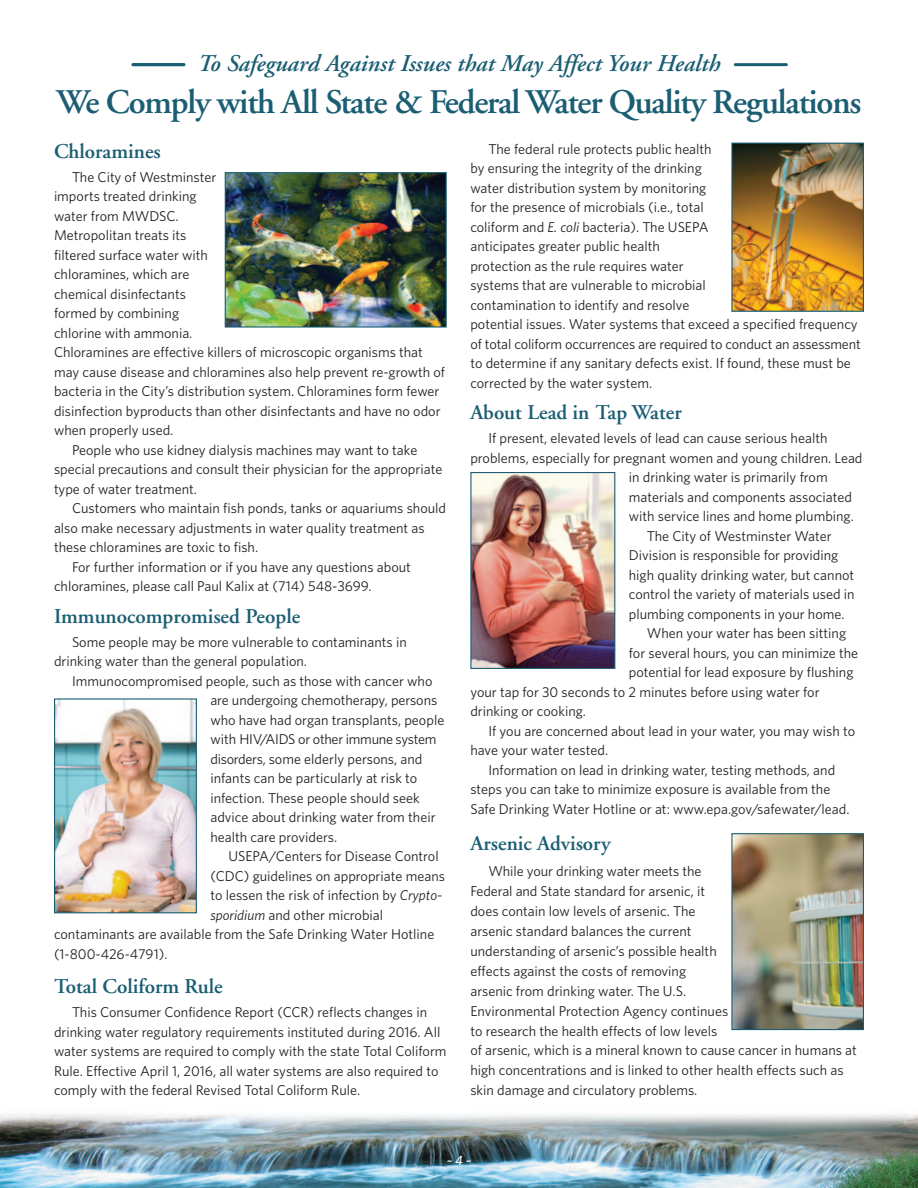
<style>
.page{position:relative;width:918px;height:1188px;background:#fff}
.page>*{position:absolute;margin:0;border:0;box-sizing:border-box;transform-origin:0 0}
.t1{font:600 34.5px "Adobe Garamond";letter-spacing:-.035em;color:#1b5e73}
.t2{font:italic 600 24px "Adobe Garamond";color:#1b5e73}
.t3{font:600 21px "Adobe Garamond";color:#1b5e73}
.t4{font:14.25px/19.5px "Whitney";color:#231f20}
.t5{font:italic 500 13.5px "Whitney";color:#fff}
.s1{font-style:italic}
</style>
<div class="page">
<img style="left:0;top:1030px;width:918px;height:158px">
<hr style="left:131px;top:63px;width:54px;height:3px;background:#1b5e73;border-radius:2px">
<hr style="left:734px;top:63px;width:54px;height:3px;background:#1b5e73">
<img style="left:733px;top:835px;width:129px;height:193px">
<div style="left:731px;top:833px;width:133px;height:197px;border:1px solid #1b5e73"></div>
<img style="left:733px;top:145px;width:129px;height:165px">
<div style="left:731px;top:143px;width:133px;height:169px;border:1px solid #1b5e73"></div>
<img style="left:227px;top:174px;width:218px;height:152px">
<div style="left:225px;top:172px;width:222px;height:156px;border:1px solid #1b5e73"></div>
<img style="left:56px;top:700px;width:139px;height:211px">
<div style="left:54px;top:698px;width:143px;height:215px;border:1px solid #1b5e73"></div>
<img style="left:472px;top:474px;width:141px;height:193px">
<div style="left:470px;top:472px;width:145px;height:197px;border:1px solid #1b5e73"></div>
<p class="t2" style="left:198px;top:54px;width:524px">To Safeguard Against Issues that May Affect Your Health</p>
<p class="t1" style="left:56px;top:88px;width:807px">We Comply with All State &amp; Federal Water Quality Regulations</p>
<p class="t3" style="left:54px;top:143px;width:108px">Chloramines</p>
<p class="t4" style="left:54px;top:168px;width:393px;text-indent:18px">The City of Westminster<br>imports treated drink ing<br>water from MWDSC.<br>Metropolitan treats its<br>filtered surface water with<br>chloramines, which are<br>chemical disinfect ants<br>formed by combining<br>chlorine with ammonia.<br>Chlora mines are effective killers of microscopic organisms that may cause disease and chloramines also help prevent re-growth of bacteria in the City’s distribution system. Chlora mines form fewer disin fec tion byproducts than other disinfectants and have no odor when properly used.</p>
<p class="t4" style="left:54px;top:441px;width:390px;text-indent:18px">People who use kidney dialysis machines may want to take special precautions and consult their physician for the appropriate type of water treat ment.</p>
<p class="t4" style="left:54px;top:500px;width:394px;text-indent:18px">Customers who maintain fish ponds, tanks or aquariums should also make necessary adjustments in water quality treatment as these chloramines are toxic to fish.</p>
<p class="t4" style="left:54px;top:558px;width:358px;text-indent:18px">For further information or if you have any questions about chloramines, please call Paul Kalix at (714) 548-3699.</p>
<p class="t3" style="left:54px;top:608px;width:248px">Immunocompromised People</p>
<p class="t4" style="left:54px;top:633px;width:354px;text-indent:18px">Some people may be more vulnerable to contami nants in drinking water than the general population.</p>
<p class="t4" style="left:210px;top:672px;width:235px;text-indent:-138px">Immunocompromised people, such as those with cancer who are undergoing chemo therapy, persons who have had organ trans plants, people with HIV/AIDS or other immune system disorders, some elderly persons, and infants can be particularly at risk to infection. These people should seek advice about drinking water from their health care providers.</p>
<p class="t4" style="left:228px;top:848px;width:212px">USEPA/Centers for Disease Control</p>
<p class="t4" style="left:210px;top:867px;width:236px">(CDC) guidelines on appro priate means</p>
<p class="t4" style="left:210px;top:887px;width:233px">to lessen the risk of infection by <span class="s1">Crypto -</span></p>
<p class="t4" style="left:210px;top:906px;width:174px"><span class="s1">spori dium</span> and other microbial</p>
<p class="t4" style="left:54px;top:926px;width:382px">contaminants are available from the Safe Drinking Water Hotline</p>
<p class="t4" style="left:54px;top:945px;width:115px">(1-800-426-4791).</p>
<p class="t3" style="left:54px;top:978px;width:170px">Total Coliform Rule</p>
<p class="t4" style="left:54px;top:1004px;width:394px;text-indent:18px">This Consumer Confidence Report (CCR) reflects changes in drinking water regula tory requirements instituted during 2016. All water systems are required to comply with the state Total Coliform Rule. Effective April 1, 2016, all water systems are also required to comply with the federal Revised Total Coliform Rule.</p>
<p class="t4" style="left:470px;top:140px;width:392px;text-indent:18px">The federal rule protects public health<br>by ensuring the integrity of the drinking<br>water distribution system by monitoring<br>for the presence of microbials (i.e., total<br>coliform and <span class="s1">E. coli</span> bacteria). The USEPA<br>anticipates greater public health<br>protection as the rule requires water<br>systems that are vulnerable to microbial<br>contamination to identify and resolve<br>potential issues. Water systems that exceed a specified frequency of total coliform occurrences are required to conduct an assessment to determine if any sanitary defects exist. If found, these must be corrected by the water system.</p>
<p class="t3" style="left:470px;top:404px;width:213px">About Lead in Tap Water</p>
<p class="t4" style="left:488px;top:430px;width:341px">If present, elevated levels of lead can cause serious health</p>
<p class="t4" style="left:470px;top:449px;width:394px">problems, especially for pregnant women and young children. Lead</p>
<p class="t4" style="left:629px;top:469px;width:200px">in drinking water is primarily from</p>
<p class="t4" style="left:629px;top:488px;width:225px">materials and components associated</p>
<p class="t4" style="left:629px;top:508px;width:227px">with service lines and home plumbing.</p>
<p class="t4" style="left:629px;top:527px;width:227px;text-indent:18px">The City of Westminster Water Division is responsible for providing high quality drinking water, but can not control the variety of materials used in plumbing components in your home.</p>
<p class="t4" style="left:647px;top:625px;width:201px">When your water has been sitting</p>
<p class="t4" style="left:629px;top:644px;width:231px">for several hours, you can mini mize the</p>
<p class="t4" style="left:629px;top:664px;width:226px">potential for lead exposure by flushing</p>
<p class="t4" style="left:470px;top:683px;width:351px">your tap for 30 seconds to 2 minutes before using water for</p>
<p class="t4" style="left:470px;top:703px;width:117px">drinking or cooking.</p>
<p class="t4" style="left:470px;top:722px;width:386px;text-indent:18px">If you are concerned about lead in your water, you may wish to have your water tested.</p>
<p class="t4" style="left:470px;top:761px;width:381px;text-indent:18px">Information on lead in drinking water, testing methods, and steps you can take to minimize exposure is available from the<br>Safe Drinking Water Hotline or at: www.epa.gov/safewater/lead.</p>
<p class="t3" style="left:470px;top:835px;width:142px">Arsenic Advisory</p>
<p class="t4" style="left:470px;top:862px;width:388px;line-height:20px;text-indent:18px">While your drinking water meets the<br>Federal and State standard for arsenic, it<br>does contain low levels of arsenic. The<br>arsenic standard balances the current<br>understanding of arsenic’s possible health<br>effects against the costs of removing<br>arsenic from drinking water. The U.S.<br>Environmental Protection Agency continues<br>to research the health effects of low levels<br>of arsenic, which is a mineral known to cause cancer in humans at high concentrations and is linked to other health effects such as skin damage and circulatory problems.</p>
<p class="t5" style="left:447px;top:1155px;width:26px">~ 4 ~</p>
</div>
